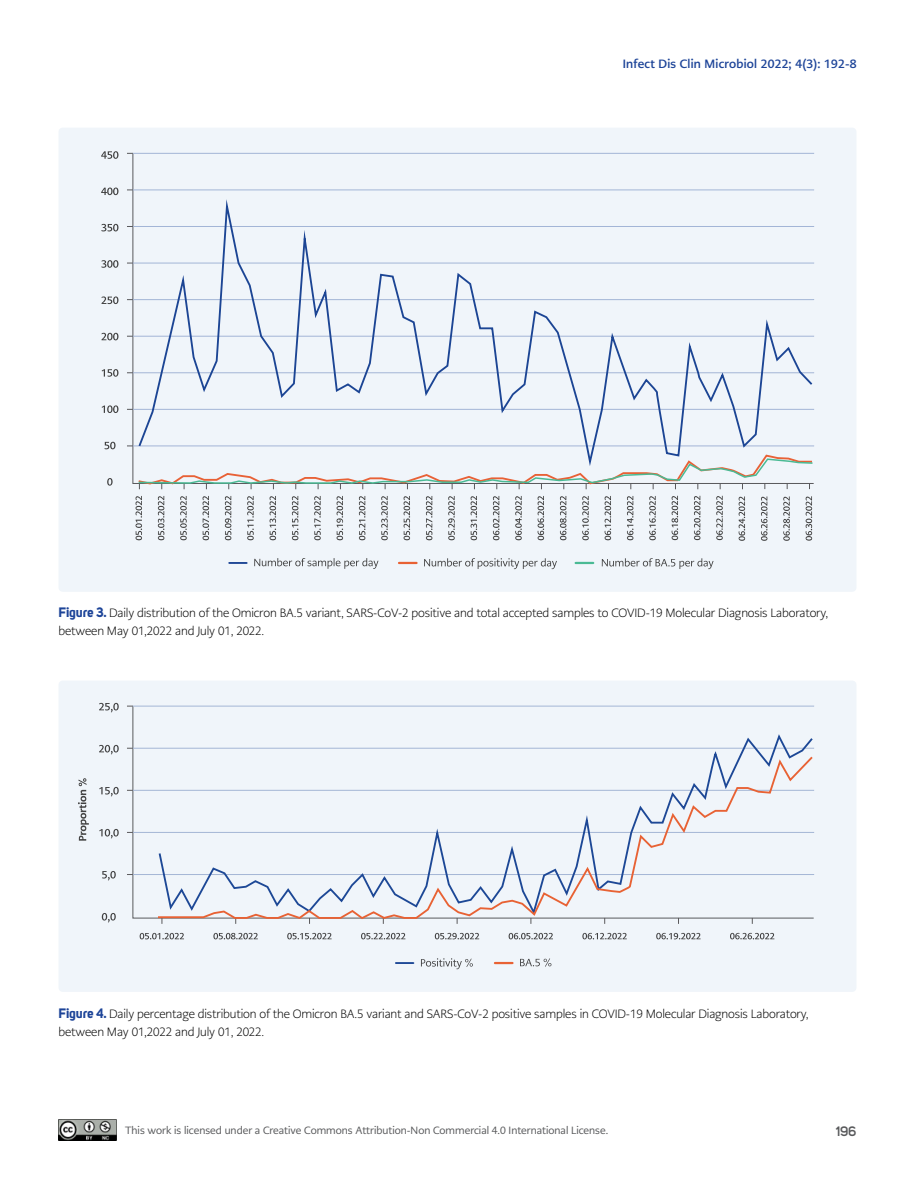
<style>
.page{position:relative;width:915px;height:1191px;background:#fff}
.page>*{position:absolute;margin:0;border:0;box-sizing:border-box;transform-origin:0 0}
.t1{font:600 13.5px "Uni Sans";color:#58595b}
.t2{font:300 12px/18px "PMN Caecilia Sans Head";letter-spacing:-.01em;color:#000}
.t3{font:700 12px "PMN Caecilia Sans Head";letter-spacing:.02em;color:#1d4498}
.t4{font:10.5px "PMN Caecilia Sans Head";color:#58595b}
.s1{font-family:"Uni Sans";font-weight:700;font-size:13.5px;color:#1d4498}
</style>
<div class="page">
<img style="left:58px;top:1119px;width:59px;height:21px">
<div style="left:58px;top:128px;width:798px;height:464px;background:#f0f5fa;border-radius:4px"></div>
<svg style="left:132px;top:153px;width:681px;height:294px"></svg>
<svg style="left:135px;top:496px;width:7px;height:44px"></svg>
<svg style="left:158px;top:496px;width:6px;height:44px"></svg>
<svg style="left:180px;top:496px;width:7px;height:44px"></svg>
<svg style="left:202px;top:496px;width:7px;height:44px"></svg>
<svg style="left:225px;top:496px;width:6px;height:44px"></svg>
<svg style="left:247px;top:496px;width:7px;height:44px"></svg>
<svg style="left:269px;top:496px;width:7px;height:44px"></svg>
<svg style="left:292px;top:496px;width:6px;height:44px"></svg>
<svg style="left:314px;top:496px;width:6px;height:44px"></svg>
<svg style="left:336px;top:496px;width:7px;height:44px"></svg>
<svg style="left:359px;top:496px;width:6px;height:44px"></svg>
<svg style="left:381px;top:496px;width:6px;height:44px"></svg>
<svg style="left:403px;top:496px;width:7px;height:44px"></svg>
<svg style="left:426px;top:496px;width:6px;height:44px"></svg>
<svg style="left:448px;top:496px;width:6px;height:44px"></svg>
<svg style="left:470px;top:496px;width:7px;height:44px"></svg>
<svg style="left:492px;top:496px;width:7px;height:44px"></svg>
<svg style="left:515px;top:496px;width:6px;height:44px"></svg>
<svg style="left:537px;top:496px;width:7px;height:44px"></svg>
<svg style="left:559px;top:496px;width:7px;height:44px"></svg>
<svg style="left:582px;top:496px;width:6px;height:44px"></svg>
<svg style="left:604px;top:496px;width:7px;height:44px"></svg>
<svg style="left:627px;top:496px;width:6px;height:44px"></svg>
<svg style="left:649px;top:496px;width:6px;height:44px"></svg>
<svg style="left:101px;top:151px;width:17px;height:8px"></svg>
<svg style="left:101px;top:187px;width:17px;height:8px"></svg>
<svg style="left:101px;top:224px;width:17px;height:7px"></svg>
<svg style="left:101px;top:260px;width:17px;height:8px"></svg>
<svg style="left:101px;top:296px;width:17px;height:8px"></svg>
<svg style="left:101px;top:333px;width:17px;height:7px"></svg>
<svg style="left:102px;top:369px;width:16px;height:8px"></svg>
<svg style="left:102px;top:405px;width:16px;height:8px"></svg>
<svg style="left:104px;top:442px;width:11px;height:7px"></svg>
<svg style="left:107px;top:478px;width:5px;height:7px"></svg>
<svg style="left:137px;top:192px;width:677px;height:261px"></svg>
<svg style="left:671px;top:496px;width:7px;height:44px"></svg>
<svg style="left:738px;top:496px;width:6px;height:45px"></svg>
<svg style="left:761px;top:496px;width:6px;height:45px"></svg>
<svg style="left:783px;top:496px;width:6px;height:45px"></svg>
<svg style="left:805px;top:496px;width:6px;height:44px"></svg>
<svg style="left:694px;top:496px;width:6px;height:44px"></svg>
<svg style="left:716px;top:496px;width:6px;height:44px"></svg>
<svg style="left:136px;top:453px;width:677px;height:36px"></svg>
<svg style="left:254px;top:558px;width:124px;height:11px"></svg>
<svg style="left:229px;top:562px;width:18px;height:2px"></svg>
<svg style="left:424px;top:558px;width:132px;height:11px"></svg>
<svg style="left:399px;top:562px;width:17px;height:2px"></svg>
<svg style="left:575px;top:562px;width:18px;height:2px"></svg>
<svg style="left:601px;top:558px;width:112px;height:11px"></svg>
<div style="left:58px;top:680px;width:798px;height:312px;background:#f0f5fa;border-radius:4px"></div>
<svg style="left:132px;top:705px;width:681px;height:170px"></svg>
<svg style="left:140px;top:933px;width:44px;height:6px"></svg>
<svg style="left:213px;top:933px;width:45px;height:6px"></svg>
<svg style="left:287px;top:933px;width:44px;height:6px"></svg>
<svg style="left:361px;top:933px;width:44px;height:6px"></svg>
<svg style="left:434px;top:933px;width:45px;height:6px"></svg>
<svg style="left:508px;top:933px;width:44px;height:6px"></svg>
<svg style="left:582px;top:933px;width:44px;height:6px"></svg>
<svg style="left:656px;top:933px;width:44px;height:6px"></svg>
<svg style="left:730px;top:933px;width:44px;height:6px"></svg>
<svg style="left:99px;top:703px;width:20px;height:9px"></svg>
<svg style="left:99px;top:745px;width:20px;height:9px"></svg>
<svg style="left:99px;top:787px;width:20px;height:9px"></svg>
<svg style="left:99px;top:829px;width:20px;height:9px"></svg>
<svg style="left:102px;top:871px;width:14px;height:9px"></svg>
<svg style="left:102px;top:913px;width:14px;height:9px"></svg>
<svg style="left:157px;top:732px;width:657px;height:22px"></svg>
<svg style="left:156px;top:754px;width:658px;height:166px"></svg>
<svg style="left:494px;top:962px;width:18px;height:2px"></svg>
<svg style="left:421px;top:958px;width:52px;height:11px"></svg>
<svg style="left:395px;top:962px;width:18px;height:2px"></svg>
<svg style="left:520px;top:958px;width:31px;height:8px"></svg>
<svg style="left:78px;top:778px;width:11px;height:62px"></svg>
<p class="t3" style="left:622px;top:56px;width:235px">Infect Dis Clin Microbiol 2022; 4(3): 192-8</p>
<p class="t2" style="left:58px;top:603px;width:771px"><span class="s1">Figure 3.</span> Daily distribution of the Omicron BA.5 variant, SARS-CoV-2 positive and total accepted samples to COVID-19 Molecular Diagnosis Laboratory, between May 01,2022 and July 01, 2022.</p>
<p class="t2" style="left:58px;top:1004px;width:751px"><span class="s1">Figure 4.</span> Daily percentage distribution of the Omicron BA.5 variant and SARS-CoV-2 positive samples in COVID-19 Molecular Diagnosis Laboratory, between May 01,2022 and July 01, 2022.</p>
<p class="t4" style="left:125px;top:1123px;width:484px">This work is licensed under a Creative Commons Attribution-Non Commercial 4.0 International License.</p>
<p class="t1" style="left:835px;top:1123px;width:22px">196</p>
</div>
